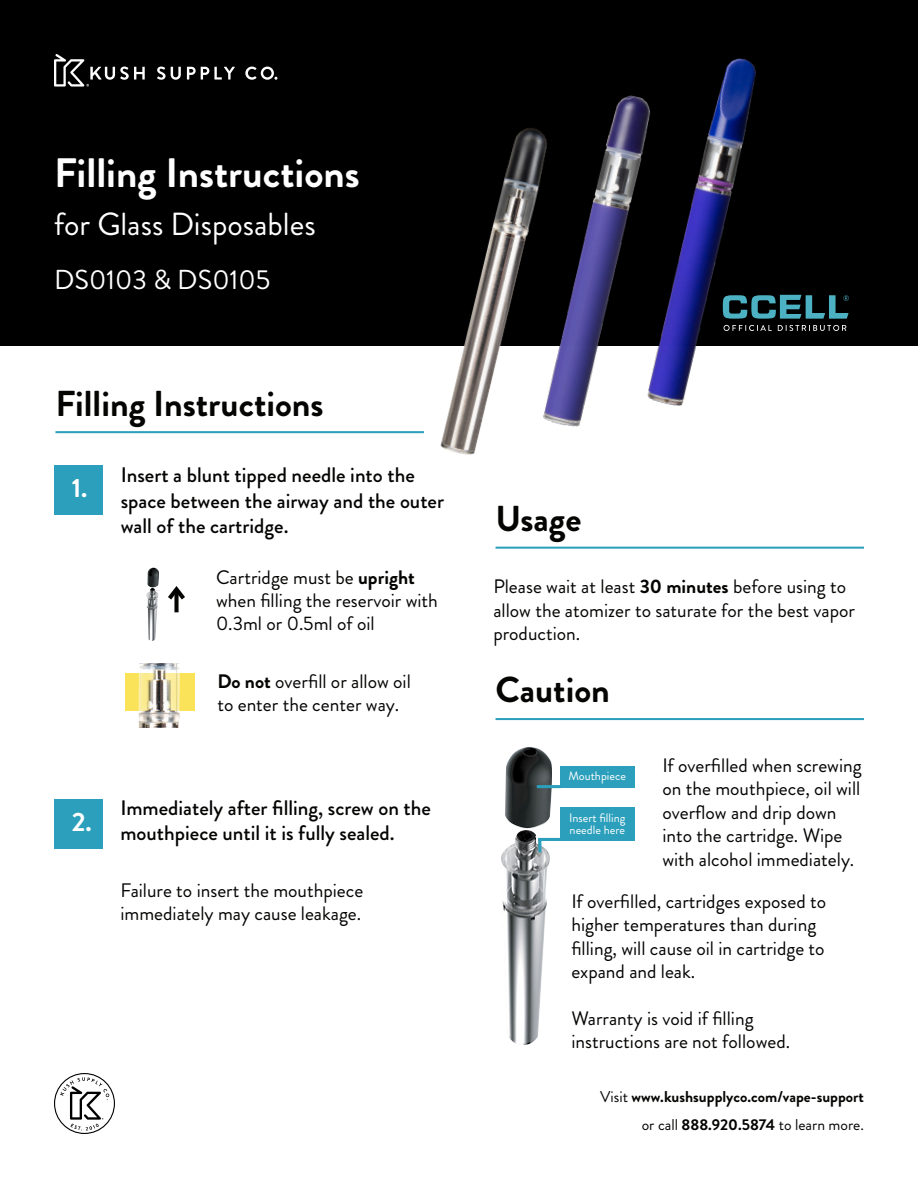
<style>
.page{position:relative;width:918px;height:1188px;background:#fff}
.page>*{position:absolute;margin:0;border:0;box-sizing:border-box;transform-origin:0 0}
.t1{font:700 41.1px "Brandon Grotesque";color:#fff}
.t2{font:700 36px "Brandon Grotesque";color:#040503}
.t3{font:31.95px "Brandon Grotesque";color:#fff}
.t4{font:27.3px "Brandon Grotesque";color:#fff}
.t5{font:700 26.55px "Brandon Grotesque";color:#fff}
.t6{font:500 21px/25.2px "Brandon Grotesque";color:#040503}
.t7{font:19.5px/23.4px "Brandon Grotesque";color:#040503}
.t8{font:700 15.6px/27.5px "Brandon Grotesque";color:#040503;text-align:right}
.t9{font:12.3px/12.3px "Brandon Grotesque";color:#fff}
.s1{font-weight:700}
.s2{font-weight:400}
</style>
<div class="page">
<div style="left:0;top:0;width:918px;height:346px;background:#000"></div>
<img style="left:440px;top:128px;width:88px;height:327px">
<img style="left:664px;top:58px;width:92px;height:348px">
<img style="left:528px;top:95px;width:136px;height:332px">
<svg style="left:54px;top:1073px;width:61px;height:61px"></svg>
<svg style="left:157px;top:67px;width:24px;height:13px"></svg>
<svg style="left:187px;top:67px;width:48px;height:13px"></svg>
<svg style="left:245px;top:67px;width:32px;height:13px"></svg>
<svg style="left:54px;top:54px;width:91px;height:33px"></svg>
<img style="left:501px;top:747px;width:54px;height:298px">
<div style="left:125px;top:673px;width:69px;height:38px;background:#fae259"></div>
<img style="left:138px;top:664px;width:57px;height:63px">
<img style="left:146px;top:567px;width:14px;height:74px">
<div style="left:174px;top:590px;width:5px;height:22px;background:#040503"></div>
<svg style="left:168px;top:586px;width:17px;height:18px"></svg>
<div style="left:560px;top:767px;width:75px;height:21px;background:#2b9fbb"></div>
<hr style="left:537px;top:785px;width:24px;height:3px;background:#2b9fbb">
<div style="left:560px;top:808px;width:75px;height:33px;background:#2b9fbb"></div>
<hr style="left:538px;top:838px;width:25px;height:3px;background:#2b9fbb">
<svg style="left:538px;top:839px;width:3px;height:13px"></svg>
<div style="left:54px;top:465px;width:49px;height:50px;background:#2b9fbb"></div>
<div style="left:54px;top:799px;width:49px;height:50px;background:#2b9fbb"></div>
<hr style="left:55px;top:431px;width:369px;height:2px;background:#2b9fbb">
<hr style="left:496px;top:547px;width:368px;height:2px;background:#2b9fbb">
<hr style="left:496px;top:718px;width:368px;height:2px;background:#2b9fbb">
<svg style="left:724px;top:325px;width:48px;height:6px"></svg>
<svg style="left:778px;top:325px;width:68px;height:6px"></svg>
<svg style="left:723px;top:294px;width:126px;height:25px"></svg>
<h1 class="t1" style="left:54px;top:144px;width:307px">Filling Instructions</h1>
<h3 class="t3" style="left:54px;top:202px;width:263px">for Glass Disposables</h3>
<h3 class="t4" style="left:54px;top:260px;width:218px">DS0103 &amp; DS0105</h3>
<h2 class="t2" style="left:55px;top:378px;width:270px">Filling Instructions</h2>
<h3 class="t5" style="left:72px;top:469px;width:17px">1.</h3>
<p class="t6" style="left:121px;top:463px;width:325px">Insert a blunt tipped needle into the space between the airway and the outer wall of the cartridge.</p>
<p class="t7" style="left:216px;top:566px;width:224px">Cartridge must be <span class="s1">upright </span>when filling the reservoir with<br>0.3ml or 0.5ml of oil</p>
<p class="t7" style="left:217px;top:669px;width:195px"><span class="s1">Do not</span> overfill or allow oil to enter the center way.</p>
<h3 class="t5" style="left:72px;top:803px;width:21px">2.</h3>
<p class="t6" style="left:120px;top:796px;width:312px">Immediately after filling, screw on the mouthpiece until it is fully sealed.</p>
<p class="t7" style="left:120px;top:878px;width:244px">Failure to insert the mouthpiece immediately may cause leakage.</p>
<h2 class="t2" style="left:496px;top:494px;width:88px">Usage</h2>
<p class="t7" style="left:493px;top:575px;width:363px">Please wait at least <span class="s1">30 minutes</span> before using to allow the atomizer to saturate for the best vapor production.</p>
<h2 class="t2" style="left:496px;top:665px;width:116px">Caution</h2>
<p class="t9" style="left:569px;top:770px;width:59px">Mouthpiece</p>
<p class="t9" style="left:569px;top:811px;width:58px">Insert filling needle here</p>
<p class="t7" style="left:662px;top:754px;width:201px">If overfilled when screwing on the mouthpiece, oil will overflow and drip down into the cartridge. Wipe with alcohol immediately.</p>
<p class="t7" style="left:571px;top:890px;width:256px">If overfilled, cartridges exposed to higher temperatures than during filling, will cause oil in cartridge to expand and leak.</p>
<p class="t7" style="left:571px;top:1007px;width:220px">Warranty is void if filling instructions are not followed.</p>
<p class="t8" style="left:600px;top:1083px;width:265px"><span class="s2">Visit</span> www.kushsupplyco.com/vape-support <span class="s2">or call</span> 888.920.5874 <span class="s2">to learn more.</span></p>
</div>
